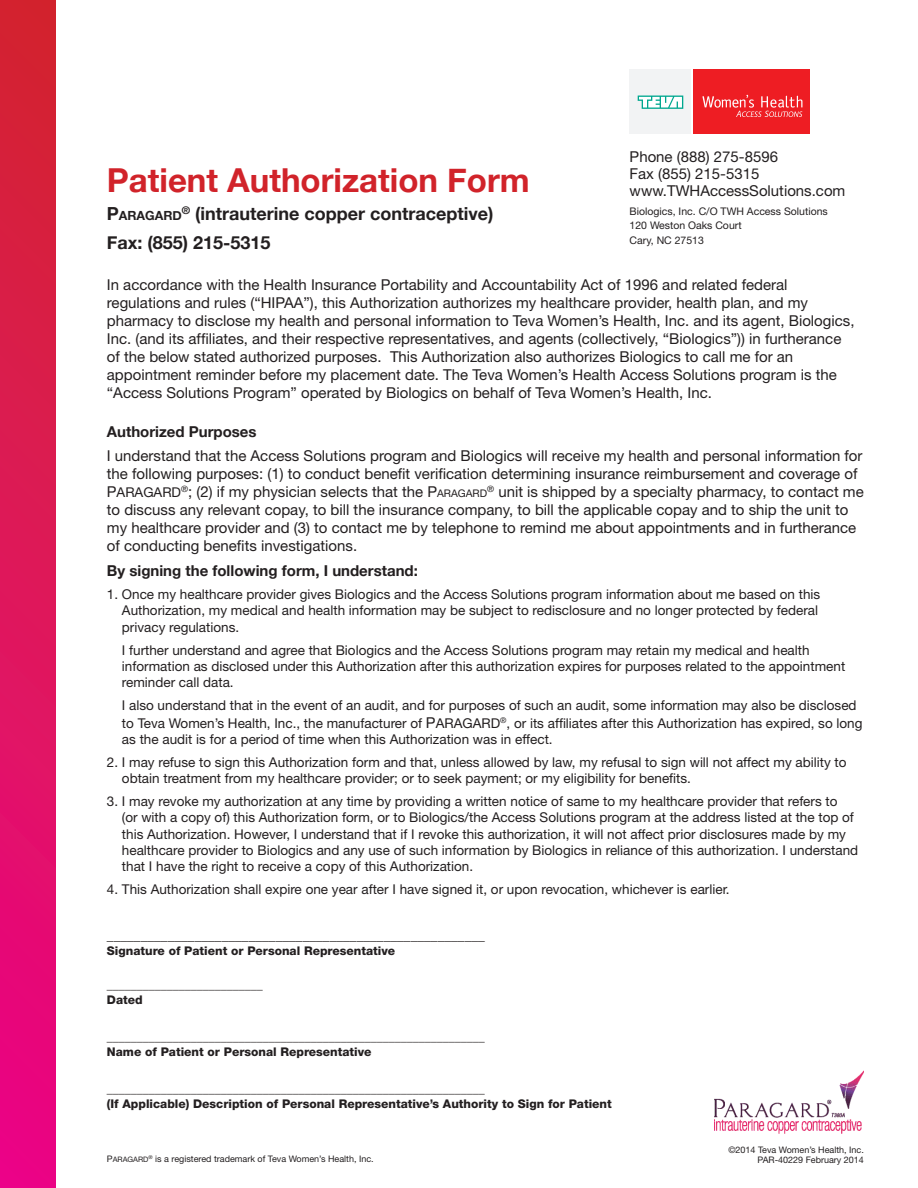
<style>
.page{position:relative;width:918px;height:1188px;background:#fff}
.page>*{position:absolute;margin:0;border:0;box-sizing:border-box;transform-origin:0 0}
.t1{font:700 33px "Helvetica Neue";color:#d1232a}
.t2{font:700 18px "Helvetica Neue";color:#231f20}
._1h_with_space{font:15px/18px "Helvetica Neue";color:#231f20}
._1h_with_space-2{font:700 15px "Helvetica Neue";color:#231f20}
.t3{font:13.5px/16.2px "Helvetica Neue";color:#231f20}
.t4{font:800 13.5px "Helvetica Neue";color:#231f20}
.t5{font:13.5px "Helvetica Neue";color:#231f20}
.t6{font:700 12.6px "Helvetica Neue";color:#231f20}
.t7{font:800 12px/15px "Helvetica Neue";color:#231f20}
.t8{font:10.5px "Helvetica Neue";color:#231f20}
.t9{font:9px "Helvetica Neue";color:#231f20}
.t10{font:7.5px "Helvetica Neue";color:#231f20}
.s1{font-size:18px}
.s2{font-size:15px}
.s3{font-size:10.5px}
.s4{font-style:inherit}
.s5{font-size:9px}
</style>
<div class="page">
<div style="left:0;top:0;width:55px;height:1188px;background:linear-gradient(to bottom,#d2272e,#eb0487)"></div>
<div style="left:630px;top:69px;width:61px;height:65px;background:#f2f3f4"></div>
<svg style="left:638px;top:96px;width:45px;height:13px"></svg>
<div style="left:694px;top:69px;width:116px;height:65px;background:#ee1d23"></div>
<svg style="left:702px;top:95px;width:100px;height:22px"></svg>
<img style="left:714px;top:1071px;width:150px;height:63px">
<p class="t1" style="left:107px;top:154px;width:424px">Patient Authorization Form</p>
<p class="t6" style="left:107px;top:206px;width:76px"><span class="s1">P</span>ARAGARD</p>
<p class="t2" style="left:182px;top:200px;width:313px"><sup>®</sup> (intrauterine copper contraceptive)</p>
<p class="t2" style="left:107px;top:228px;width:165px">Fax: (855) 215-5315</p>
<p class="_1h_with_space" style="left:630px;top:147px;width:150px">Phone (888) 275-8596</p>
<p class="_1h_with_space" style="left:630px;top:165px;width:131px">Fax (855) 215-5315</p>
<p class="_1h_with_space" style="left:630px;top:182px;width:217px">www.TWHAccessSolutions.com</p>
<p class="t8" style="left:630px;top:205px;width:200px">Biologics, Inc. C/O TWH Access Solutions</p>
<p class="t8" style="left:630px;top:219px;width:114px">120 Weston Oaks Court</p>
<p class="t8" style="left:630px;top:234px;width:76px">Cary, NC 27513</p>
<p class="_1h_with_space" style="left:107px;top:276px;width:749px">In accordance with the Health Insurance Portability and Accountability Act of 1996 and related federal regulations and rules (“HIPAA”), this Authorization authorizes my healthcare provider, health plan, and my pharmacy to disclose my health and personal information to Teva Women’s Health, Inc. and its agent, Biologics, Inc. (and its affiliates, and their respective representatives, and agents (collectively, “Biologics”)) in furtherance of the below stated authorized purposes. This Authorization also authorizes Biologics to call me for an appointment reminder before my placement date. The Teva Women’s Health Access Solutions program is the “Access Solutions Program” operated by Biologics on behalf of Teva Women’s Health, Inc.</p>
<p class="_1h_with_space-2" style="left:107px;top:420px;width:151px">Authorized Purposes</p>
<p class="_1h_with_space" style="left:107px;top:447px;width:757px">I understand that the Access Solutions program and Biologics will receive my health and personal information for the following purposes: (1) to conduct benefit verification determining insurance reimbursement and coverage of</p>
<p class="t5" style="left:107px;top:485px;width:20px"><span class="s2">P</span>ARAGARD</p>
<p class="_1h_with_space" style="left:107px;top:483px;width:758px;text-indent:74px"><sup>®</sup>; (2) if my physician selects that the P<span class="s3">ARAGARD</span><sup>®</sup> unit is shipped by a specialty pharmacy, to contact me to discuss any relevant copay, to bill the insurance company, to bill the applicable copay and to ship the unit to my healthcare provider and (3) to contact me by telephone to remind me about appointments and in furtherance of conducting benefits investigations.</p>
<p class="_1h_with_space-2" style="left:107px;top:559px;width:313px">By signing the following form, I understand:</p>
<p class="t3" style="left:122px;top:586px;width:700px;text-indent:-15px">1. Once my healthcare provider gives Biologics and the Access Solutions program information about me based on this<br>Authorization, my medical and health information may be subject to redisclosure and no longer protected by federal privacy regulations.</p>
<p class="t3" style="left:122px;top:641px;width:725px">I further understand and agree that Biologics and the Access Solutions program may retain my medical and health information as disclosed under this Authorization after this authorization expires for purposes related to the appointment reminder call data.</p>
<p class="t3" style="left:122px;top:696px;width:736px;line-height:18px">I also understand that in the event of an audit, and for purposes of such an audit, some information may also be disclosed to Teva Women’s Health, Inc., the manufacturer of <span class="s2">P</span><span class="s4">ARAGARD</span></p>
<p class="t3" style="left:122px;top:715px;width:742px;text-indent:378px"><sup>®</sup>, or its affiliates after this Authorization has expired, so long as the audit is for a period of time when this Authorization was in effect.</p>
<p class="t3" style="left:122px;top:754px;width:726px;text-indent:-15px">2. I may refuse to sign this Authorization form and that, unless allowed by law, my refusal to sign will not affect my ability to obtain treatment from my healthcare provider; or to seek payment; or my eligibility for benefits.</p>
<p class="t3" style="left:122px;top:793px;width:738px;text-indent:-15px">3. I may revoke my authorization at any time by providing a written notice of same to my healthcare provider that refers to<br>(or with a copy of) this Authorization form, or to Biologics/the Access Solutions program at the address listed at the top of this Authorization. However, I understand that if I revoke this authorization, it will not affect prior disclosures made by my healthcare provider to Biologics and any use of such information by Biologics in reliance of this authorization. I understand that I have the right to receive a copy of this Authorization.</p>
<p class="t3" style="left:107px;top:881px;width:624px">4. This Authorization shall expire one year after I have signed it, or upon revocation, whichever is earlier.</p>
<p class="t4" style="left:107px;top:928px;width:379px">________________________________________________________</p>
<p class="t7" style="left:107px;top:944px;width:290px">Signature of Patient or Personal Representative</p>
<p class="t7" style="left:107px;top:977px;width:157px">__________________________<br>Dated</p>
<p class="t7" style="left:107px;top:1029px;width:379px">_______________________________________________________________<br>Name of Patient or Personal Representative</p>
<p class="t7" style="left:107px;top:1081px;width:506px">_______________________________________________________________<br>(If Applicable) Description of Personal Representative’s Authority to Sign for Patient</p>
<p class="t10" style="left:107px;top:1155px;width:12px"><span class="s5">P</span>ARAGARD</p>
<p class="t9" style="left:149px;top:1153px;width:227px"><sup>®</sup> is a registered trademark of Teva Women’s Health, Inc.</p>
<p class="t9" style="left:728px;top:1144px;width:137px">©2014 Teva Women’s Health, Inc.</p>
<p class="t9" style="left:758px;top:1155px;width:108px">PAR-40229 February 2014</p>
</div>
